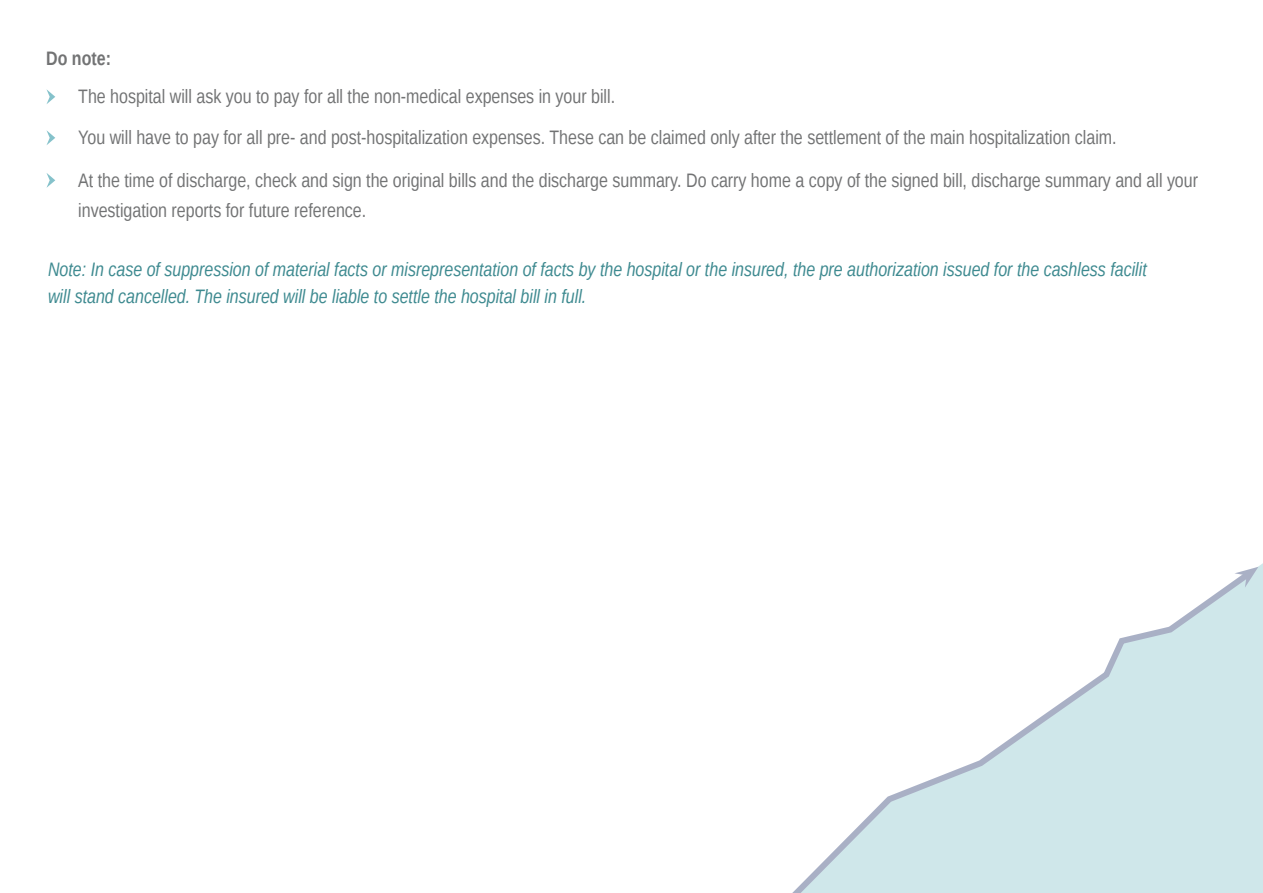
<style>
.page{position:relative;width:1263px;height:893px;background:#fff}
.page>*{position:absolute;margin:0;border:0;box-sizing:border-box;transform-origin:0 0}
.t1{font:19.5px/40.5px "Liberation Sans Narrow";color:#727374}
.t2{font:italic 19.5px/27px "Liberation Sans Narrow";color:#3e8a90}
.t3{font:700 19.5px "Liberation Sans Narrow";color:#727374}
</style>
<div class="page">
<div style="left:1257px;top:563px;width:6px;height:330px;background:#cfe7ea"></div>
<svg style="left:792px;top:580px;width:465px;height:313px"></svg>
<svg style="left:1234px;top:567px;width:24px;height:21px"></svg>
<svg style="left:46px;top:89px;width:9px;height:15px"></svg>
<svg style="left:46px;top:130px;width:9px;height:15px"></svg>
<svg style="left:46px;top:173px;width:9px;height:15px"></svg>
<p class="t3" style="left:46px;top:45px;width:66px">Do note:</p>
<p class="t1" style="left:78px;top:77px;width:1040px">The hospital will ask you to pay for all the non-medical expenses in your bill.<br>You will have to pay for all pre- and post-hospitalization expenses. These can be claimed only after the settlement of the main hospitalization claim.</p>
<p class="t1" style="left:78px;top:167px;width:1121px;line-height:30px">At the time of discharge, check and sign the original bills and the discharge summary. Do carry home a copy of the signed bill, discharge summary and all your investigation reports for future reference.</p>
<p class="t2" style="left:48px;top:255px;width:1100px">Note: In case of suppression of material facts or misrepresentation of facts by the hospital or the insured, the pre authorization issued for the cashless facilit will stand cancelled. The insured will be liable to settle the hospital bill in full.</p>
</div>
